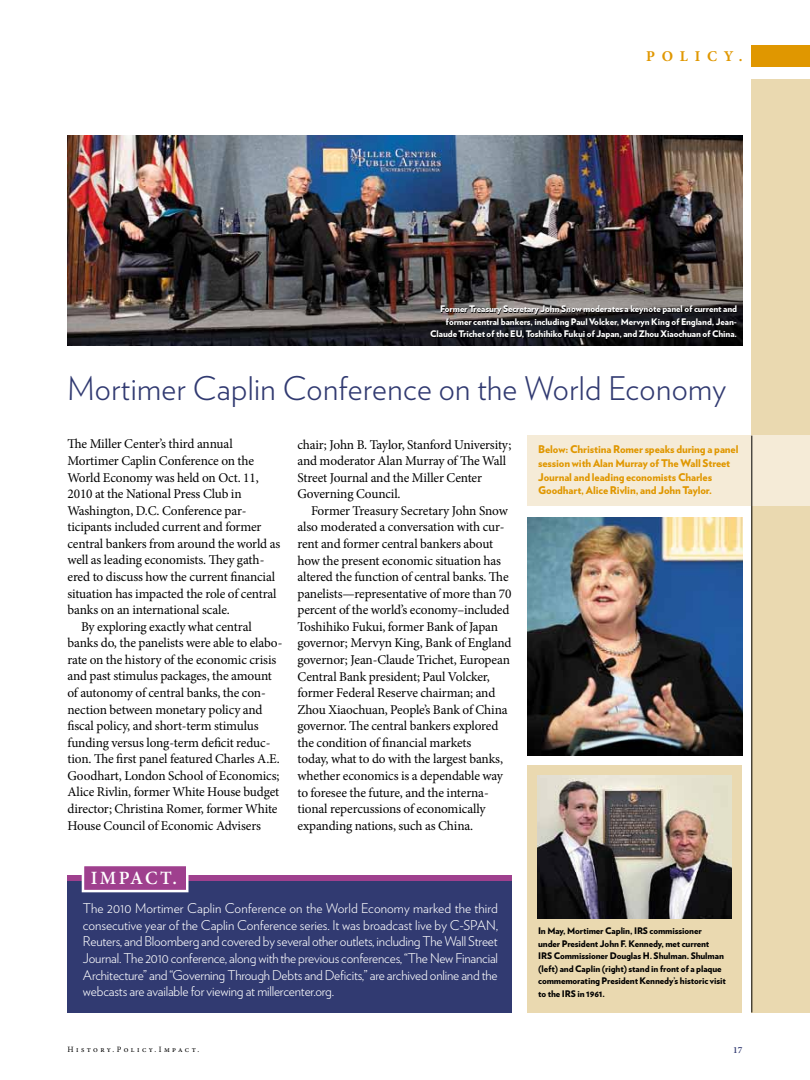
<style>
.page{position:relative;width:810px;height:1080px;background:#fff}
.page>*{position:absolute;margin:0;border:0;box-sizing:border-box;transform-origin:0 0}
.t1{font:300 32.5px "Verlag";letter-spacing:.01em;color:#313a71}
.t2{font:600 18.75px "Minion Pro";letter-spacing:.13em;color:#fff}
.t3{font:700 15px "Minion Pro";color:#e09700}
.t4{font:13.5px/16.6px "Minion Pro";letter-spacing:-.01em;color:#000}
.t5{font:300 13.5px/16.6px "Verlag";letter-spacing:-.015em;color:#fff;text-align:justify}
.t6{font:900 10.62px/13.8px "Verlag";letter-spacing:-.01em;color:#e09700}
.t7{font:600 9.38px "Minion Pro";color:#313a71}
.t8{font:900 9px/12.5px "Verlag";letter-spacing:-.01em;color:#000}
.t9{font:900 9px/12.5px "Verlag";letter-spacing:-.01em;color:#fff;text-align:right}
.t10{font:8.12px "Minion Pro";letter-spacing:.295em;color:#000}
</style>
<div class="page">
<img style="left:68px;top:135px;width:674px;height:211px">
<div style="left:528px;top:765px;width:214px;height:247px;background:#ead9b0"></div>
<img style="left:528px;top:518px;width:214px;height:237px">
<div style="left:752px;top:79px;width:58px;height:933px;background:#ead9b0"></div>
<div style="left:752px;top:45px;width:58px;height:22px;background:#e09700"></div>
<div style="left:528px;top:436px;width:282px;height:70px;background:#f5ebd7"></div>
<hr style="left:752px;top:436px;width:1px;height:576px;background:#000">
<div style="left:68px;top:878px;width:444px;height:134px;background:#313a71"></div>
<div style="left:68px;top:875px;width:444px;height:6px;background:#9f408e"></div>
<div style="left:82px;top:864px;width:107px;height:28px;background:#9f408e;border:2px solid #fff"></div>
<img style="left:538px;top:776px;width:193px;height:143px">
<p class="t3" style="left:646px;top:46px;width:98px">polic y.</p>
<p class="t9" style="left:430px;top:302px;width:308px">Former Treasury Secretary John Snow moderates a keynote panel of current and former central bankers, including Paul Volcker, Mervyn King of England, Jean-<br>Claude Trichet of the EU, Toshihiko Fukui of Japan, and Zhou Xiaochuan of China.</p>
<h1 class="t1" style="left:68px;top:365px;width:660px">Mortimer Caplin Conference on the World Economy</h1>
<p class="t6" style="left:538px;top:442px;width:202px">Below: Christina Romer speaks during a panel session with Alan Murray of The Wall Street Journal and leading economists Charles Goodhart, Alice Rivlin, and John Taylor.</p>
<p class="t4" style="left:68px;top:436px;width:167px">The Miller Center’s third annual</p>
<p class="t4" style="left:68px;top:452px;width:188px">Mortimer Caplin Conference on the</p>
<p class="t4" style="left:68px;top:469px;width:193px">World Economy was held on Oct. 11,</p>
<p class="t4" style="left:68px;top:486px;width:176px">2010 at the National Press Club in</p>
<p class="t4" style="left:68px;top:502px;width:181px">Washington, D.C. Conference par-</p>
<p class="t4" style="left:68px;top:519px;width:196px">ticipants included current and former</p>
<p class="t4" style="left:68px;top:535px;width:214px">central bankers from around the world as</p>
<p class="t4" style="left:68px;top:552px;width:198px">well as leading economists. They gath-</p>
<p class="t4" style="left:68px;top:568px;width:209px">ered to discuss how the current financial</p>
<p class="t4" style="left:68px;top:585px;width:211px">situation has impacted the role of central</p>
<p class="t4" style="left:68px;top:602px;width:164px">banks on an international scale.</p>
<p class="t4" style="left:81px;top:618px;width:172px">By exploring exactly what central</p>
<p class="t4" style="left:68px;top:635px;width:216px">banks do, the panelists were able to elabo-</p>
<p class="t4" style="left:68px;top:651px;width:210px">rate on the history of the economic crisis</p>
<p class="t4" style="left:68px;top:668px;width:206px">and past stimulus packages, the amount</p>
<p class="t4" style="left:68px;top:684px;width:200px">of autonomy of central banks, the con-</p>
<p class="t4" style="left:68px;top:701px;width:197px">nection between monetary policy and</p>
<p class="t4" style="left:68px;top:718px;width:193px">fiscal policy, and short-term stimulus</p>
<p class="t4" style="left:68px;top:734px;width:205px">funding versus long-term deficit reduc-</p>
<p class="t4" style="left:68px;top:751px;width:214px">tion. The first panel featured Charles A.E.</p>
<p class="t4" style="left:68px;top:767px;width:213px">Goodhart, London School of Economics;</p>
<p class="t4" style="left:68px;top:784px;width:213px">Alice Rivlin, former White House budget</p>
<p class="t4" style="left:68px;top:800px;width:212px">director; Christina Romer, former White</p>
<p class="t4" style="left:68px;top:817px;width:195px">House Council of Economic Advisers</p>
<p class="t4" style="left:297px;top:436px;width:215px">chair; John B. Taylor, Stanford University; and moderator Alan Murray of The Wall Street Journal and the Miller Center Governing Council.</p>
<p class="t4" style="left:297px;top:502px;width:215px;text-indent:14px">Former Treasury Secretary John Snow also moderated a conversation with cur&shy;rent and former central bankers about how the present economic situation has altered the function of central banks. The panelists—representative of more than 70 percent of the world’s economy–included Toshihiko Fukui, former Bank of Japan governor; Mervyn King, Bank of England governor; Jean-Claude Trichet, European Central Bank president; Paul Volcker, former Federal Reserve chairman; and Zhou Xiaochuan, People’s Bank of China governor. The central bankers explored the condition of financial markets<br>today, what to do with the largest banks, whether economics is a dependable way to foresee the future, and the interna&shy;tional repercussions of economically expanding nations, such as China.</p>
<h2 class="t2" style="left:91px;top:865px;width:88px">IMPACT.</h2>
<p class="t5" style="left:83px;top:899px;width:417px">The 2010 Mortimer Caplin Conference on the World Economy marked the third consecutive year of the Caplin Conference series. It was broadcast live by C-SPAN, Reuters, and Bloomberg and covered by several other outlets, including The Wall Street Journal. The 2010 conference, along with the previous conferences, “The New Financial Architecture” and “Governing Through Debts and Deficits,” are archived online and the webcasts are available for viewing at millercenter.org.</p>
<p class="t8" style="left:538px;top:924px;width:189px">In May, Mortimer Caplin, IRS commissioner under President John F. Kennedy, met current<br>IRS Commissioner Douglas H. Shulman. Shulman (left) and Caplin (right) stand in front of a plaque commemorating President Kennedy’s historic visit to the IRS in 1961.</p>
<p class="t10" style="left:68px;top:1044px;width:133px">History.Policy.Impact.</p>
<p class="t7" style="left:733px;top:1044px;width:11px">17</p>
</div>
